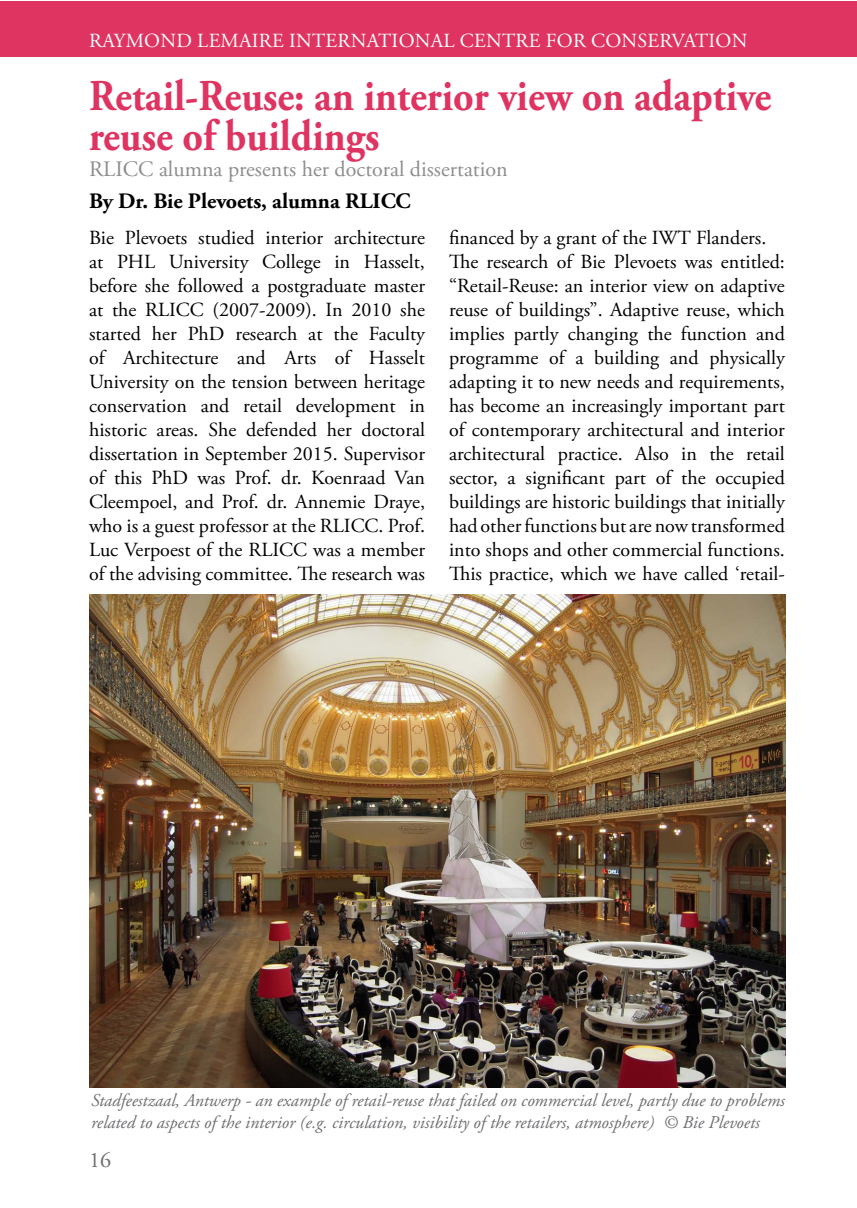
<style>
.page{position:relative;width:857px;height:1208px;background:#fff}
.page>*{position:absolute;margin:0;border:0;box-sizing:border-box;transform-origin:0 0}
.t1{font:700 44px/40px "Adobe Garamond Pro";color:#df3461;scale:.91 1}
.t2{font:22px "Adobe Garamond Pro";color:#8c8e8d}
.t3{font:700 22px "Adobe Garamond Pro";color:#000}
.t4{font:22px "Adobe Garamond Pro";color:#6d6e71}
.t5{font:20px/24px "Adobe Garamond Pro";color:#000;text-align:justify}
.t6{font:20px "Adobe Garamond Pro";letter-spacing:.015em;color:#fff}
.t7{font:italic 18px/21.6px "Adobe Garamond Pro";color:#6d6e71}
</style>
<div class="page">
<div style="left:0;top:2px;width:856px;height:55px;background:#df3461"></div>
<img style="left:89px;top:594px;width:696px;height:493px">
<p class="t6" style="left:89px;top:29px;width:659px">RAYMOND LEMAIRE INTERNATIONAL CENTRE FOR CONSERVATION</p>
<h1 class="t1" style="left:89px;top:76px;width:750px">Retail-Reuse: an interior view on adaptive reuse of buildings</h1>
<p class="t2" style="left:89px;top:156px;width:420px">RLICC alumna presents her doctoral dissertation</p>
<p class="t3" style="left:89px;top:189px;width:323px">By Dr. Bie Plevoets, alumna RLICC</p>
<p class="t5" style="left:89px;top:226px;width:337px">Bie Plevoets studied interior architecture at PHL University College in Hasselt, before she followed a postgraduate master at the RLICC (2007-2009). In 2010 she started her PhD research at the Faculty of Architecture and Arts of Hasselt University on the tension between heritage conservation and retail development in historic areas. She defended her doctoral dissertation in September 2015. Supervisor of this PhD was Prof. dr. Koenraad Van Cleempoel, and Prof. dr. Annemie Draye, who is a guest professor at the RLICC. Prof.<br>Luc Verpoest of the RLICC was a member of the advising committee. The research was</p>
<p class="t5" style="left:449px;top:226px;width:337px;text-align:left">financed by a grant of the IWT Flanders.<br>The research of Bie Plevoets was entitled: “Retail-Reuse: an interior view on adaptive reuse of buildings”. Adaptive reuse, which implies partly changing the function and programme of a building and physically adapting it to new needs and requirements, has become an increasingly important part of contemporary architectural and interior architectural practice. Also in the retail sector, a significant part of the occupied buildings are historic buildings that initially had other functions but are now transformed into shops and other commercial functions.<br>This practice, which we have called ‘retail-</p>
<p class="t7" style="left:91px;top:1090px;width:695px">Stadfeestzaal, Antwerp - an example of retail-reuse that failed on commercial level, partly due to problems related to aspects of the interior (e.g. circulation, visibility of the retailers, atmosphere) © Bie Plevoets</p>
<p class="t4" style="left:89px;top:1147px;width:24px">16</p>
</div>
